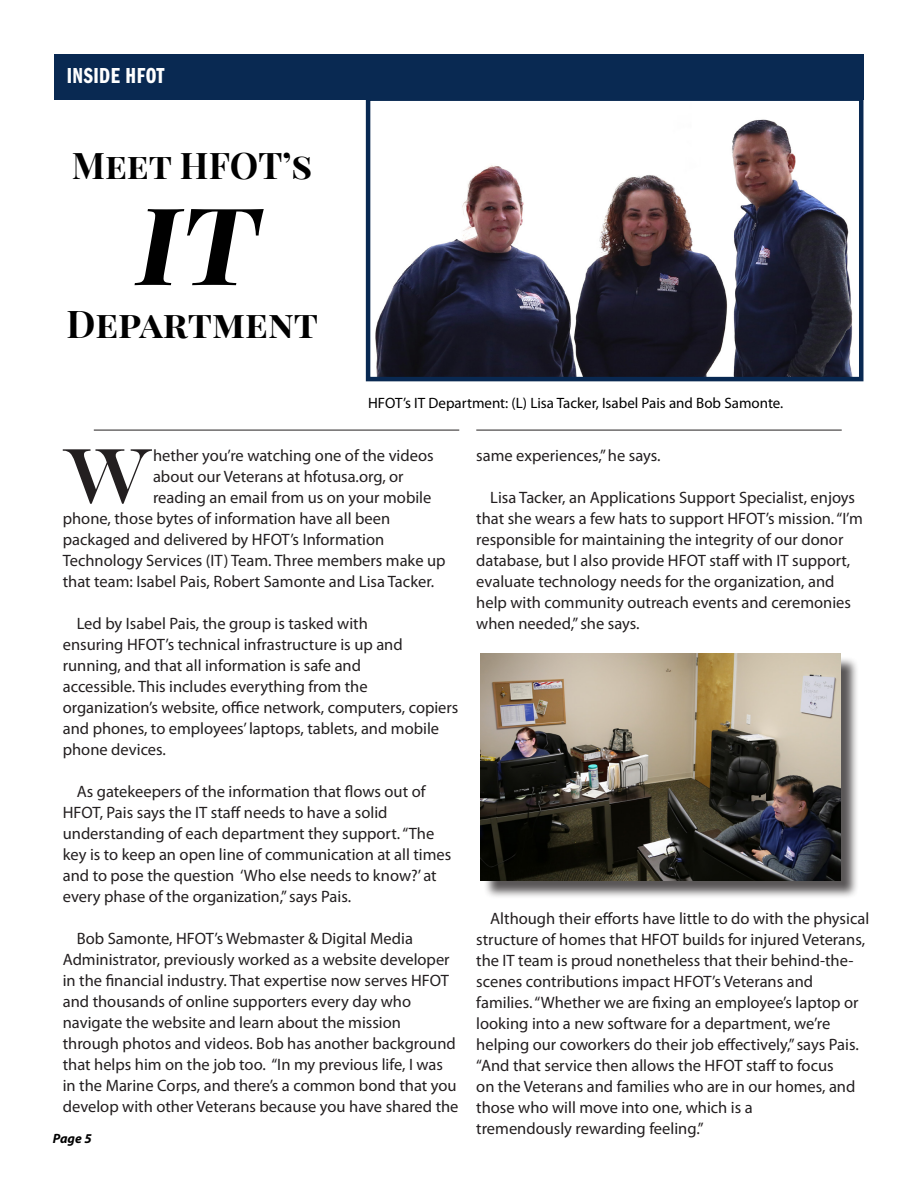
<style>
.page{position:relative;width:918px;height:1188px;background:#fff}
.page>*{position:absolute;margin:0;border:0;box-sizing:border-box;transform-origin:0 0}
.t1{font:italic 700 107.55px "Playfair Display SC";color:#000;scale:1.09 1}
.t2{font:78px "Engravers";color:#231f20}
.t3{font:700 37.5px "Playfair Display SC";color:#000}
.t4{font:700 36px "Playfair Display SC";color:#000}
.t5{font:22.5px "ITC Franklin Gothic Std Dm Cp";letter-spacing:.02em;color:#fff}
.t6{font:16.5px/21px "Myriad Pro";color:#231f20}
.t7{font:15px "Myriad Pro";color:#000}
.t8{font:italic 700 13.5px "Myriad Pro";color:#000}
</style>
<div class="page">
<div style="left:54px;top:54px;width:810px;height:45px;background:#092952"></div>
<img style="left:375px;top:119px;width:478px;height:257px">
<div style="left:366px;top:96px;width:497px;height:285px;border:4px solid #092952"></div>
<hr style="left:94px;top:430px;width:365px;height:1px;background:#231f20">
<hr style="left:476px;top:430px;width:366px;height:1px;background:#231f20">
<div style="left:483px;top:656px;width:376px;height:243px;background:#231f20;opacity:.75"></div>
<img style="left:481px;top:654px;width:359px;height:226px">
<p class="t5" style="left:67px;top:64px;width:99px">INSIDE HFOT</p>
<p class="t4" style="left:72px;top:143px;width:242px">Meet HFOT’s</p>
<p class="t1" style="left:131px;top:179px;width:136px">IT</p>
<p class="t3" style="left:67px;top:301px;width:253px">Department</p>
<p class="t7" style="left:368px;top:394px;width:417px">HFOT’s IT Department: (L) Lisa Tacker, Isabel Pais and Bob Samonte.</p>
<p class="t2" style="left:61px;top:430px;width:93px">W</p>
<p class="t6" style="left:153px;top:444px;width:282px">hether you’re watching one of the videos</p>
<p class="t6" style="left:153px;top:465px;width:252px">about our Veterans at hfotusa.org, or</p>
<p class="t6" style="left:153px;top:486px;width:280px">reading an email from us on your mobile</p>
<p class="t6" style="left:63px;top:507px;width:329px">phone, those bytes of information have all been</p>
<p class="t6" style="left:63px;top:528px;width:323px">packaged and delivered by HFOT’s Information</p>
<p class="t6" style="left:63px;top:549px;width:384px">Technology Services (IT) Team. Three members make up</p>
<p class="t6" style="left:63px;top:570px;width:373px">that team: Isabel Pais, Robert Samonte and Lisa Tacker.</p>
<p class="t6" style="left:77px;top:612px;width:293px">Led by Isabel Pais, the group is tasked with</p>
<p class="t6" style="left:63px;top:633px;width:341px">ensuring HFOT’s technical infrastructure is up and running, and that all information is safe and</p>
<p class="t6" style="left:63px;top:675px;width:306px">accessible. This includes everything from the</p>
<p class="t6" style="left:63px;top:696px;width:397px">organization’s website, office network, computers, copiers and phones, to employees’ laptops, tablets, and mobile phone devices.</p>
<p class="t6" style="left:63px;top:780px;width:390px;text-indent:14px">As gatekeepers of the information that flows out of HFOT, Pais says the IT staff needs to have a solid understanding of each department they support. “The key is to keep an open line of communication at all times and to pose the question ‘Who else needs to know?’ at every phase of the organization,” says Pais.</p>
<p class="t6" style="left:77px;top:927px;width:338px">Bob Samonte, HFOT’s Webmaster &amp; Digital Media</p>
<p class="t6" style="left:63px;top:948px;width:388px;text-align:justify">Administrator, previously worked as a website developer in the financial industry. That expertise now serves HFOT and thousands of online supporters every day who</p>
<p class="t6" style="left:63px;top:1011px;width:397px">navigate the website and learn about the mission through photos and videos. Bob has another background that helps him on the job too. “In my previous life, I was in the Marine Corps, and there’s a common bond that you develop with other Veterans because you have shared the</p>
<p class="t8" style="left:53px;top:1130px;width:40px">Page 5</p>
<p class="t6" style="left:476px;top:444px;width:186px">same experiences,” he says.</p>
<p class="t6" style="left:476px;top:486px;width:388px;text-indent:14px">Lisa Tacker, an Applications Support Specialist, enjoys that she wears a few hats to support HFOT’s mission. “I’m responsible for maintaining the integrity of our donor database, but I also provide HFOT staff with IT support, evaluate technology needs for the organization, and</p>
<p class="t6" style="left:476px;top:591px;width:376px">help with community outreach events and ceremonies when needed,” she says.</p>
<p class="t6" style="left:476px;top:908px;width:395px;text-indent:14px">Although their efforts have little to do with the physical structure of homes that HFOT builds for injured Veterans, the IT team is proud nonetheless that their behind-the&shy;scenes contributions impact HFOT’s Veterans and</p>
<p class="t6" style="left:476px;top:992px;width:384px">families. “Whether we are fixing an employee’s laptop or looking into a new software for a department, we’re</p>
<p class="t6" style="left:476px;top:1034px;width:384px">helping our coworkers do their job effectively,” says Pais. “And that service then allows the HFOT staff to focus<br>on the Veterans and families who are in our homes, and those who will move into one, which is a</p>
<p class="t6" style="left:476px;top:1118px;width:229px">tremendously rewarding feeling.”</p>
</div>
